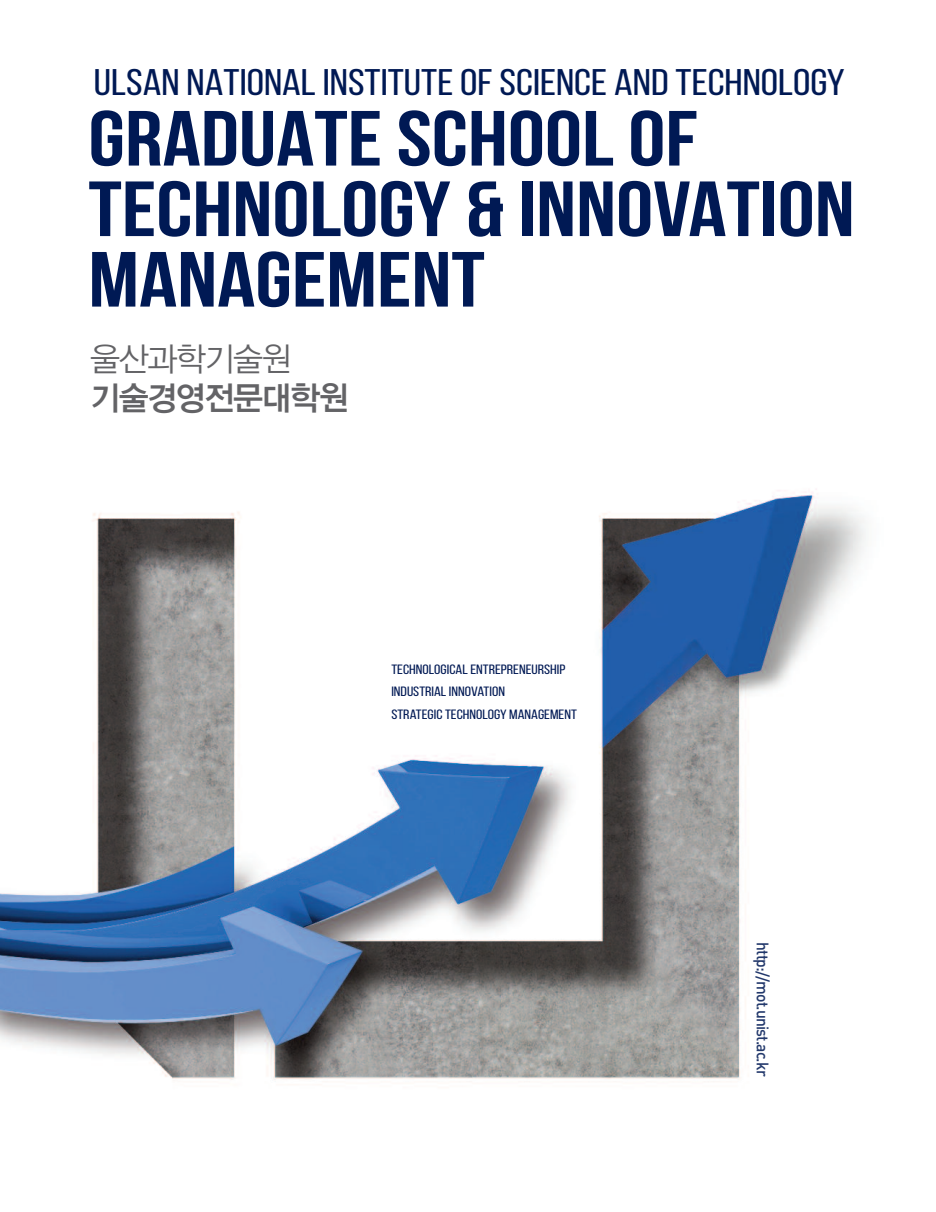
<style>
.page{position:relative;width:936px;height:1212px;background:#fff}
.page>*{position:absolute;margin:0;border:0;box-sizing:border-box;transform-origin:0 0}
.t1{font:700 78px/70.5px "Bebas Neue";color:#001954;scale:1.2 1}
.t2{font:37.05px "Bebas Neue";color:#001954;scale:1.2 1}
.t3{font:33px "DX Ngo Std 40";letter-spacing:-.05em;color:#636366}
.t4{font:33px "DX Ngo Std 20";letter-spacing:-.05em;color:#636366}
.t5{font:500 16.5px "DIN";letter-spacing:-.055em;color:#23396c;scale:.95 1}
.t6{font:13.5px/22.5px "Bebas Neue";color:#001954;scale:1.2 1}
</style>
<div class="page">
<img style="left:0;top:489px;width:866px;height:591px">
<h2 class="t2" style="left:94px;top:61px;width:627px">ULSAN NATIONALINSTITUTE OF SCIENCE AND TECHNOLOGY</h2>
<h1 class="t1" style="left:88px;top:103px;width:640px">GRADUATE SCHOOL OF<br>TECHNOLOGY &amp; INNOVATION<br>MANAGEMENT</h1>
<h3 class="t4" style="left:90px;top:342px;width:203px">울산과학기술원</h3>
<h3 class="t3" style="left:90px;top:381px;width:260px">기술경영전문대학원</h3>
<p class="t6" style="left:391px;top:658px;width:156px">TECHNOLOGICAL ENTREPRENEURSHIP<br>INDUSTRIAL INNOVATION<br>STRATEGIC TECHNOLOGY MANAGEMENT</p>
<p class="t5" style="left:772px;top:942px;width:143px;rotate:90deg">http://mot.unist.ac.kr</p>
</div>
